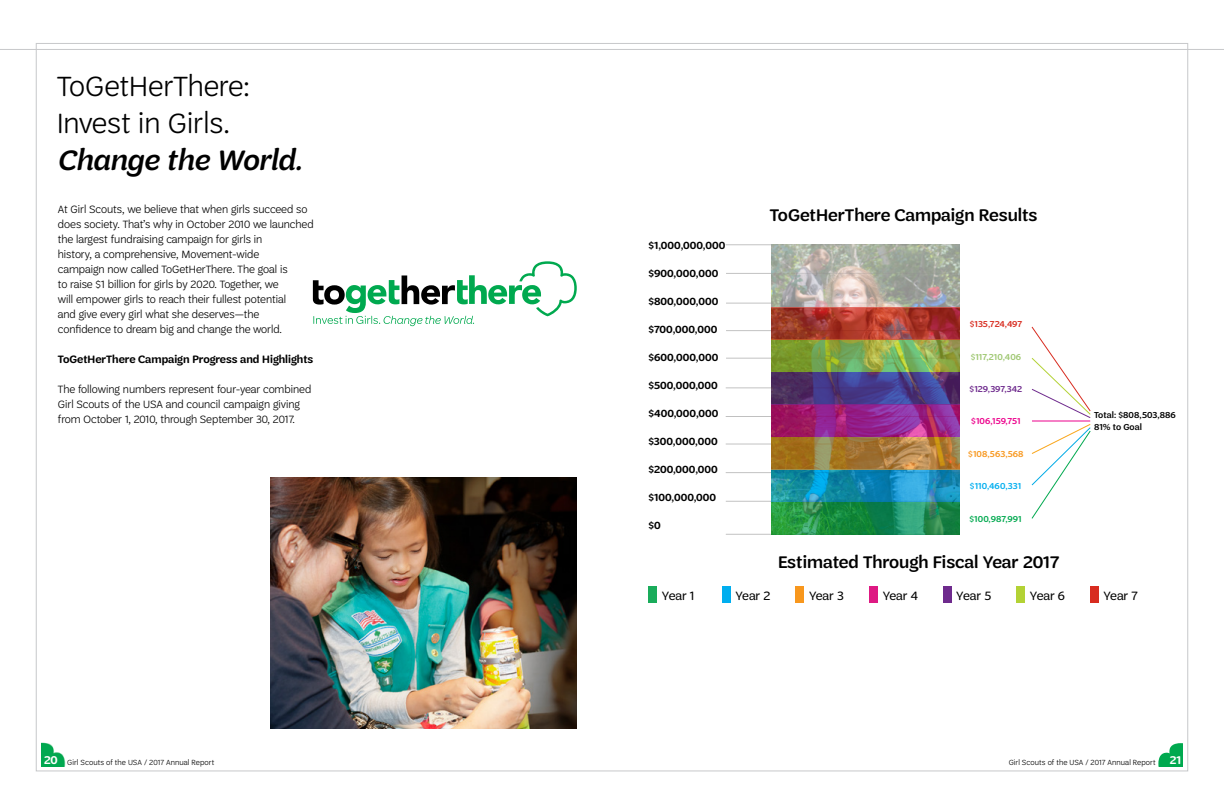
<style>
.page{position:relative;width:1224px;height:792px;background:#fff}
.page>*{position:absolute;margin:0;border:0;box-sizing:border-box;transform-origin:0 0}
.t1{font:300 30px/37px "Trefoil Sans";color:#000}
.t2{font:italic 500 30px "Trefoil Sans";color:#000}
.t3{font:500 18px "Trefoil Sans";color:#000}
.t4{font:13px "Trefoil Sans";color:#000}
.t5{font:300 11.4px/15px "Trefoil Sans";color:#000}
.t6{font:600 11.4px "Trefoil Sans";color:#000}
.t7{font:600 11px "Trefoil Sans";letter-spacing:.005em;color:#000}
.t8{font:500 9.2px/12px "Trefoil Sans";letter-spacing:.005em;color:#000}
.t9{font:500 9.2px "Trefoil Sans";letter-spacing:.005em;color:#00a94f}
.t10{font:500 9.2px "Trefoil Sans";letter-spacing:.005em;color:#00aeef}
.t11{font:500 9.2px "Trefoil Sans";letter-spacing:.005em;color:#f8971d}
.t12{font:500 9.2px "Trefoil Sans";color:#ec008c}
.t13{font:500 9.2px "Trefoil Sans";letter-spacing:-.005em;color:#6e2a8d}
.t14{font:500 9.2px "Trefoil Sans";letter-spacing:.005em;color:#9ec771}
.t15{font:500 9.2px "Trefoil Sans";letter-spacing:-.01em;color:#d82c20}
.t16{font:300 8px "Trefoil Sans";letter-spacing:.01em;color:#000}
.s1{font-weight:600;font-size:12px;color:#fff}
</style>
<div class="page">
<img style="left:41px;top:742px;width:24px;height:24px">
<svg style="left:1158px;top:743px;width:25px;height:23px"></svg>
<hr style="left:0;top:49px;width:1224px;height:1px;background:#c7c8ca">
<svg style="left:313px;top:261px;width:264px;height:65px"></svg>
<hr style="left:726px;top:330px;width:234px;height:1px;background:#000">
<hr style="left:726px;top:444px;width:234px;height:1px;background:#000">
<hr style="left:726px;top:388px;width:234px;height:1px;background:#000">
<hr style="left:726px;top:273px;width:234px;height:1px;background:#000">
<hr style="left:726px;top:501px;width:234px;height:1px;background:#000">
<hr style="left:726px;top:358px;width:234px;height:1px;background:#000">
<hr style="left:726px;top:245px;width:234px;height:1px;background:#000">
<hr style="left:726px;top:472px;width:234px;height:1px;background:#000">
<hr style="left:726px;top:416px;width:234px;height:1px;background:#000">
<hr style="left:726px;top:303px;width:234px;height:1px;background:#000">
<hr style="left:726px;top:534px;width:234px;height:1px;background:#000">
<div style="left:796px;top:587px;width:8px;height:16px;background:#f8971d"></div>
<div style="left:869px;top:587px;width:9px;height:16px;background:#de1983"></div>
<div style="left:1090px;top:587px;width:9px;height:16px;background:#d82c20"></div>
<div style="left:1016px;top:587px;width:9px;height:16px;background:#b3d235"></div>
<div style="left:943px;top:587px;width:8px;height:16px;background:#6e2a8d"></div>
<div style="left:722px;top:587px;width:9px;height:16px;background:#00aeef"></div>
<div style="left:648px;top:587px;width:9px;height:16px;background:#1aac5b"></div>
<svg style="left:772px;top:502px;width:188px;height:32px;background:#208f4d"></svg>
<svg style="left:772px;top:470px;width:188px;height:32px;background:#1790b7"></svg>
<svg style="left:772px;top:437px;width:188px;height:33px;background:#a87d37"></svg>
<svg style="left:772px;top:405px;width:188px;height:32px;background:#9a2485"></svg>
<svg style="left:772px;top:372px;width:188px;height:33px;background:#4a3980"></svg>
<svg style="left:772px;top:245px;width:188px;height:63px;background:#b1b0a7"></svg>
<img style="left:271px;top:477px;width:306px;height:252px">
<img style="left:772px;top:340px;width:188px;height:32px">
<img style="left:772px;top:308px;width:188px;height:32px">
<svg style="left:1031px;top:326px;width:60px;height:193px"></svg>
<h1 class="t1" style="left:57px;top:67px;width:194px">ToGetHerThere:<br>Invest in Girls.</h1>
<h1 class="t2" style="left:57px;top:143px;width:247px">Change the World.</h1>
<p class="t5" style="left:58px;top:201px;width:257px">At Girl Scouts, we believe that when girls succeed so does society. That’s why in October 2010 we launched the largest fundraising campaign for girls in<br>history, a comprehensive, Movement-wide<br>campaign now called ToGetHerThere. The goal is<br>to raise $1 billion for girls by 2020. Together, we<br>will empower girls to reach their fullest potential<br>and give every girl what she deserves—the confidence to dream big and change the world.</p>
<p class="t6" style="left:58px;top:352px;width:257px">ToGetHerThere Campaign Progress and Highlights</p>
<p class="t5" style="left:58px;top:381px;width:255px">The following numbers represent four-year combined<br>Girl Scouts of the USA and council campaign giving from October 1, 2010, through September 30, 2017.</p>
<p class="t7" style="left:648px;top:239px;width:78px">$1,000,000,000</p>
<p class="t7" style="left:648px;top:267px;width:71px">$900,000,000</p>
<p class="t7" style="left:648px;top:295px;width:71px">$800,000,000</p>
<p class="t7" style="left:648px;top:323px;width:71px">$700,000,000</p>
<p class="t7" style="left:648px;top:351px;width:71px">$600,000,000</p>
<p class="t7" style="left:648px;top:379px;width:71px">$500,000,000</p>
<p class="t7" style="left:648px;top:407px;width:72px">$400,000,000</p>
<p class="t7" style="left:648px;top:435px;width:71px">$300,000,000</p>
<p class="t7" style="left:648px;top:463px;width:71px">$200,000,000</p>
<p class="t7" style="left:648px;top:491px;width:69px">$100,000,000</p>
<p class="t7" style="left:648px;top:519px;width:14px">$0</p>
<h2 class="t3" style="left:770px;top:205px;width:269px">ToGetHerThere Campaign Results</h2>
<p class="t15" style="left:970px;top:319px;width:54px">$135,724,497</p>
<p class="t14" style="left:971px;top:352px;width:52px">$117,210,406</p>
<p class="t13" style="left:970px;top:384px;width:54px">$129,397,342</p>
<p class="t12" style="left:971px;top:416px;width:51px">$106,159,751</p>
<p class="t11" style="left:968px;top:449px;width:57px">$108,563,568</p>
<p class="t10" style="left:970px;top:481px;width:53px">$110,460,331</p>
<p class="t9" style="left:969px;top:514px;width:54px">$100,987,991</p>
<h2 class="t3" style="left:778px;top:553px;width:283px">Estimated Through Fiscal Year 2017</h2>
<p class="t8" style="left:1094px;top:409px;width:83px">Total: $808,503,886<br>81% to Goal</p>
<p class="t4" style="left:662px;top:588px;width:34px">Year 1</p>
<p class="t4" style="left:736px;top:588px;width:36px">Year 2</p>
<p class="t4" style="left:809px;top:588px;width:36px">Year 3</p>
<p class="t4" style="left:883px;top:588px;width:37px">Year 4</p>
<p class="t4" style="left:956px;top:588px;width:36px">Year 5</p>
<p class="t4" style="left:1030px;top:588px;width:37px">Year 6</p>
<p class="t4" style="left:1104px;top:588px;width:36px">Year 7</p>
<p class="t16" style="left:44px;top:758px;width:172px"><span class="s1">20</span> Girl Scouts of the USA / 2017 Annual Report</p>
<p class="t16" style="left:1009px;top:758px;width:174px">Girl Scouts of the USA / 2017 Annual Report <span class="s1">21</span></p>
</div>
